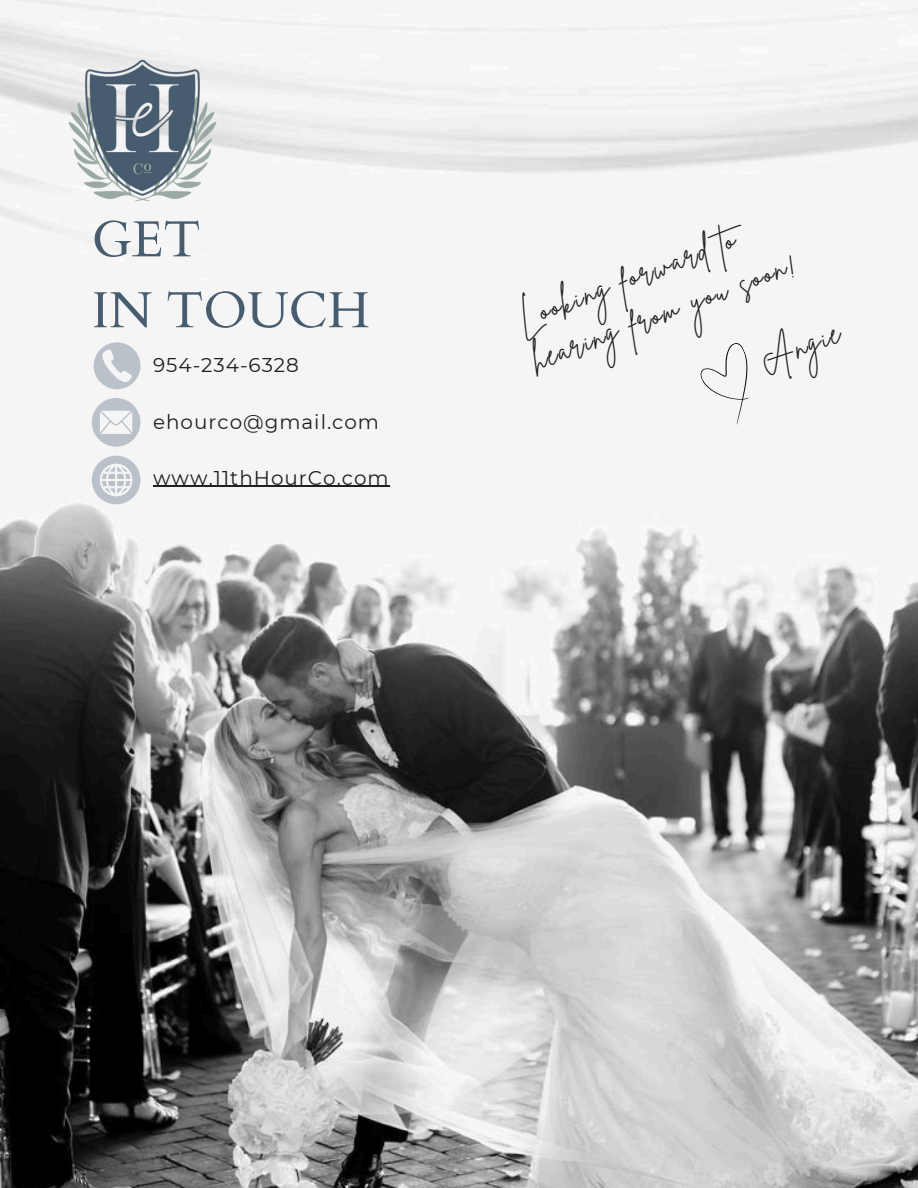
<style>
.page{position:relative;width:918px;height:1188px;background:#fff}
.page>*{position:absolute;margin:0;border:0;box-sizing:border-box;transform-origin:0 0}
.t1{font:50.85px/70.8px "Cardo";color:#475c6f}
.t2{font:31.95px/44px "Brittany Signature";color:#231f20}
.t3{font:19.95px "Montserrat";letter-spacing:.05em;color:#231f20}
</style>
<div class="page">
<img style="left:0;top:0;width:918px;height:1188px">
<img style="left:61px;top:49px;width:159px;height:162px">
<svg style="left:94px;top:342px;width:46px;height:47px"></svg>
<svg style="left:92px;top:398px;width:48px;height:48px"></svg>
<svg style="left:92px;top:456px;width:48px;height:48px"></svg>
<hr style="left:153px;top:486px;width:237px;height:1px;background:#231f20">
<div style="left:694px;top:341px;width:76px;height:90px;background:#f5f5f5"></div>
<p class="t1" style="left:92px;top:205px;width:280px">GET<br>IN TOUCH</p>
<p class="t3" style="left:153px;top:353px;width:147px">954-234-6328</p>
<h1 class="t3" style="left:153px;top:409px;width:227px">ehourco@gmail.com</h1>
<p class="t3" style="left:153px;top:465px;width:237px">www.11thHourCo.com</p>
<p class="t2" style="left:510px;top:300px;width:281px;rotate:-21deg">Looking forward to hearing from you soon!</p>
<p class="t2" style="left:753px;top:341px;width:85px;rotate:-21deg">Angie</p>
</div>
